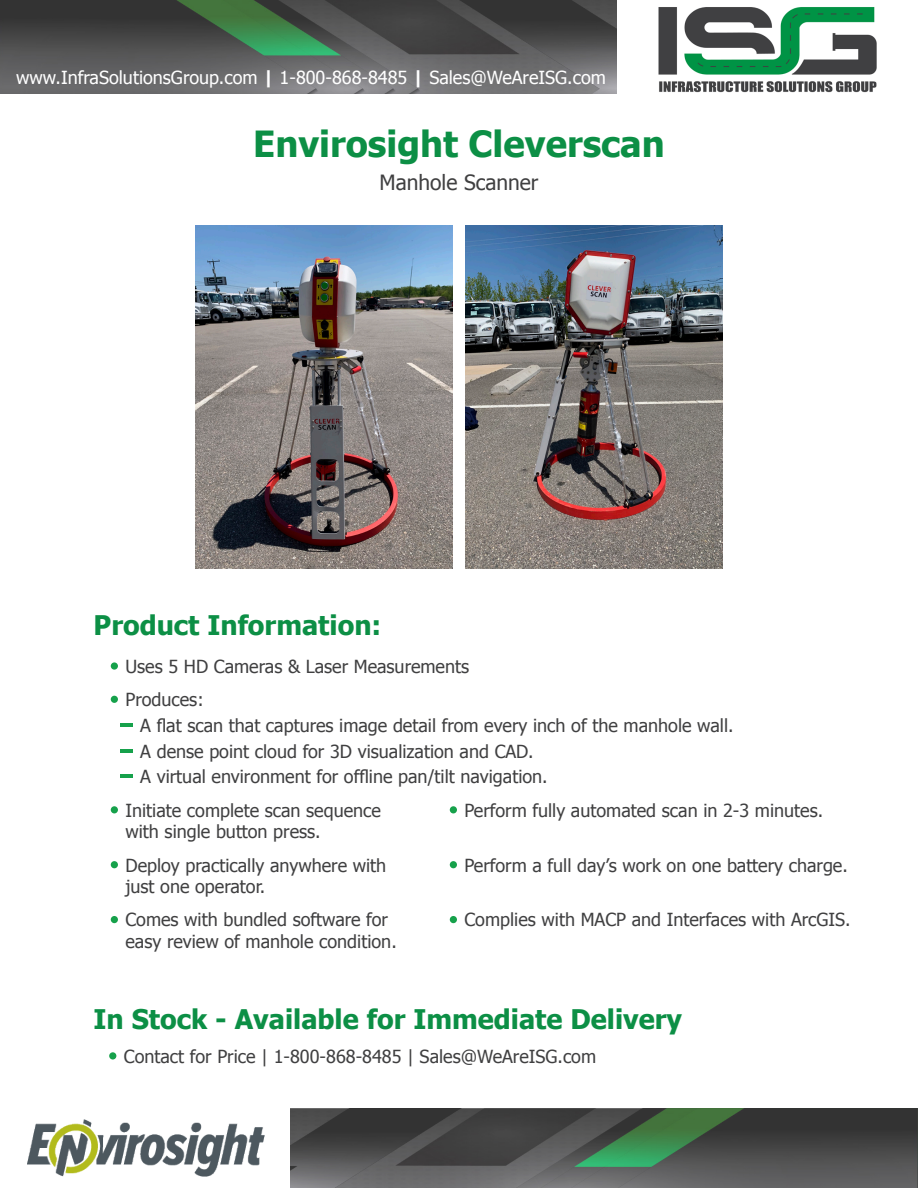
<style>
.page{position:relative;width:918px;height:1188px;background:#fff}
.page>*{position:absolute;margin:0;border:0;box-sizing:border-box;transform-origin:0 0}
.t1{font:700 36px "Tahoma";color:#0c8f45}
.t2{font:700 27px "Tahoma";color:#0c8f45}
.t3{font:21px "Tahoma";color:#404041}
.t4{font:18px/21.6px "Tahoma";color:#404041}
.t5{font:18px "Tahoma";color:#fff}
.s1{font-weight:700}
</style>
<div class="page">
<img style="left:27px;top:1120px;width:237px;height:57px">
<img style="left:291px;top:1109px;width:627px;height:79px">
<img style="left:658px;top:7px;width:219px;height:86px">
<img style="left:0;top:0;width:616px;height:94px">
<div style="left:111px;top:662px;width:7px;height:8px;background:#16a14b;border-radius:50%"></div>
<img style="left:195px;top:226px;width:258px;height:342px">
<img style="left:465px;top:226px;width:258px;height:342px">
<div style="left:111px;top:696px;width:7px;height:7px;background:#16a14b;border-radius:50%"></div>
<hr style="left:121px;top:723px;width:12px;height:4px;background:#16a14b">
<svg style="left:121px;top:749px;width:12px;height:3px"></svg>
<svg style="left:121px;top:775px;width:12px;height:3px"></svg>
<div style="left:111px;top:806px;width:7px;height:7px;background:#16a14b;border-radius:50%"></div>
<div style="left:450px;top:806px;width:7px;height:7px;background:#16a14b;border-radius:50%"></div>
<div style="left:111px;top:861px;width:7px;height:7px;background:#16a14b;border-radius:50%"></div>
<div style="left:450px;top:861px;width:7px;height:7px;background:#16a14b;border-radius:50%"></div>
<div style="left:111px;top:916px;width:7px;height:7px;background:#16a14b;border-radius:50%"></div>
<div style="left:450px;top:916px;width:7px;height:7px;background:#16a14b;border-radius:50%"></div>
<div style="left:109px;top:1052px;width:7px;height:8px;background:#16a14b;border-radius:50%"></div>
<p class="t5" style="left:16px;top:66px;width:591px">www.InfraSolutionsGroup.com <span class="s1">|</span> 1-800-868-8485 <span class="s1">|</span> Sales@WeAreISG.com</p>
<p class="t1" style="left:253px;top:119px;width:413px">Envirosight Cleverscan</p>
<p class="t3" style="left:380px;top:168px;width:160px">Manhole Scanner</p>
<p class="t2" style="left:94px;top:606px;width:289px">Product Information:</p>
<p class="t4" style="left:125px;top:655px;width:345px">Uses 5 HD Cameras &amp; Laser Measurements</p>
<p class="t4" style="left:125px;top:688px;width:80px">Produces:</p>
<p class="t4" style="left:140px;top:714px;width:595px">A flat scan that captures image detail from every inch of the manhole wall.</p>
<p class="t4" style="left:140px;top:740px;width:395px">A dense point cloud for 3D visualization and CAD.</p>
<p class="t4" style="left:140px;top:765px;width:409px">A virtual environment for offline pan/tilt navigation.</p>
<p class="t4" style="left:125px;top:799px;width:257px">Initiate complete scan sequence with single button press.</p>
<p class="t4" style="left:464px;top:799px;width:360px">Perform fully automated scan in 2-3 minutes.</p>
<p class="t4" style="left:125px;top:853px;width:262px">Deploy practically anywhere with just one operator.</p>
<p class="t4" style="left:464px;top:853px;width:385px">Perform a full day’s work on one battery charge.</p>
<p class="t4" style="left:125px;top:908px;width:273px">Comes with bundled software for easy review of manhole condition.</p>
<p class="t4" style="left:464px;top:908px;width:388px">Complies with MACP and Interfaces with ArcGIS.</p>
<p class="t2" style="left:94px;top:1000px;width:590px">In Stock - Available for Immediate Delivery</p>
<p class="t4" style="left:124px;top:1045px;width:474px">Contact for Price | 1-800-868-8485 | Sales@WeAreISG.com</p>
</div>
